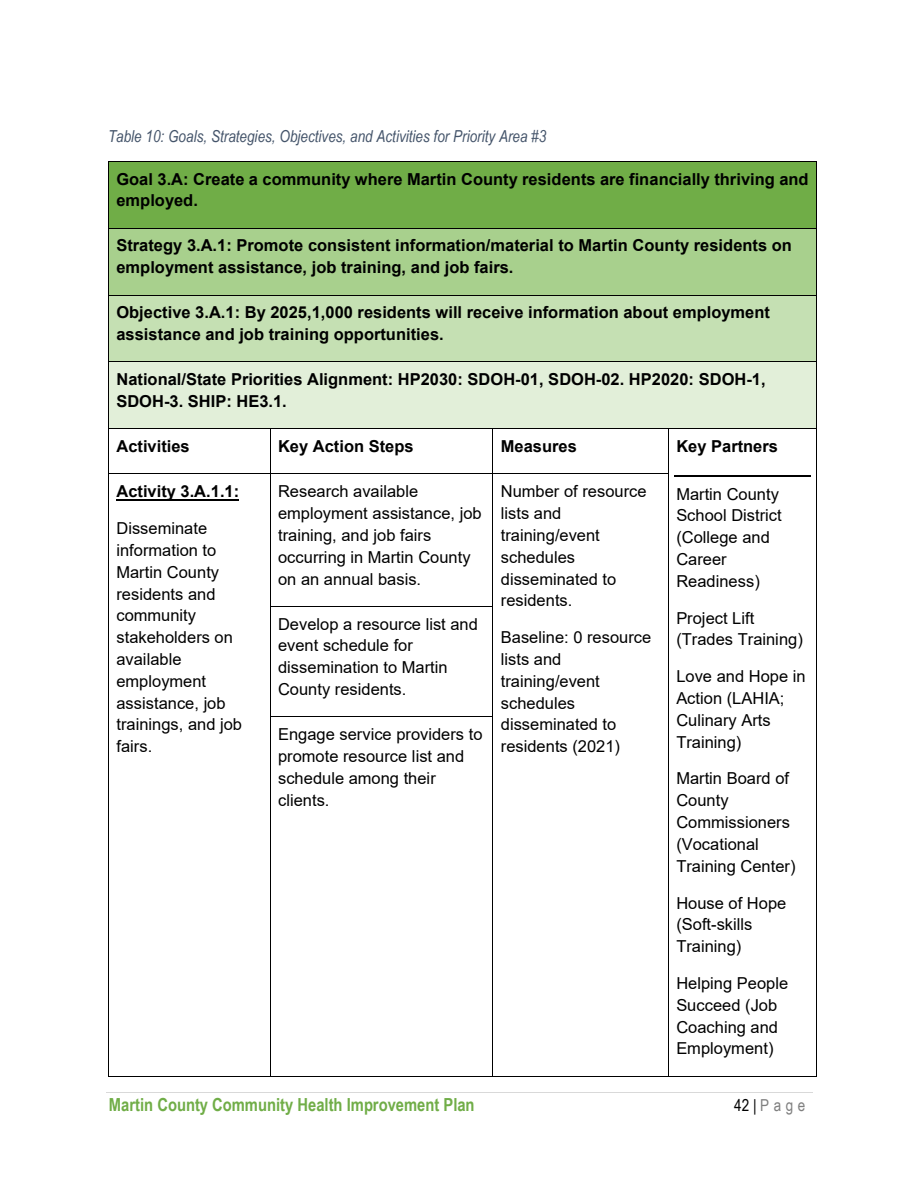
<style>
.page{position:relative;width:918px;height:1188px;background:#fff}
.page>*{position:absolute;margin:0;border:0;box-sizing:border-box;transform-origin:0 0}
.t1{font:700 18px "Arial Narrow";color:#70ad47}
.t2{font:16.5px/21.8px "Arial";color:#000}
.t3{font:700 16.5px/21.9px "Arial";color:#000}
.t4{font:italic 16.5px "Arial Narrow";color:#44546a}
.t5{font:16.5px "Arial Narrow";letter-spacing:.275em;color:#7f7f7f}
.s1{color:#000}
</style>
<div class="page">
<hr style="left:106px;top:1092px;width:706px;height:1px;background:#d9d9d9">
<div style="left:116px;top:162px;width:693px;height:29px;background:#70ad47"></div>
<div style="left:116px;top:191px;width:693px;height:37px;background:#70ad47"></div>
<hr style="left:109px;top:161px;width:707px;height:1px;background:#000">
<hr style="left:108px;top:162px;width:1px;height:66px;background:#000">
<hr style="left:816px;top:162px;width:1px;height:66px;background:#000">
<div style="left:116px;top:229px;width:693px;height:29px;background:#a8d08d"></div>
<div style="left:116px;top:258px;width:693px;height:37px;background:#a8d08d"></div>
<hr style="left:109px;top:228px;width:707px;height:1px;background:#000">
<hr style="left:108px;top:229px;width:1px;height:66px;background:#000">
<hr style="left:816px;top:229px;width:1px;height:66px;background:#000">
<div style="left:116px;top:295px;width:693px;height:30px;background:#c5e0b3"></div>
<div style="left:116px;top:325px;width:693px;height:37px;background:#c5e0b3"></div>
<hr style="left:109px;top:295px;width:707px;height:1px;background:#000">
<hr style="left:108px;top:295px;width:1px;height:67px;background:#000">
<hr style="left:816px;top:295px;width:1px;height:67px;background:#000">
<div style="left:116px;top:362px;width:693px;height:30px;background:#e2efd9"></div>
<div style="left:116px;top:392px;width:693px;height:36px;background:#e2efd9"></div>
<hr style="left:109px;top:362px;width:707px;height:1px;background:#000">
<hr style="left:108px;top:362px;width:1px;height:66px;background:#000">
<hr style="left:816px;top:362px;width:1px;height:66px;background:#000">
<hr style="left:674px;top:475px;width:137px;height:1px;background:#000">
<hr style="left:109px;top:428px;width:161px;height:1px;background:#000">
<hr style="left:270px;top:428px;width:222px;height:1px;background:#000">
<hr style="left:493px;top:428px;width:175px;height:1px;background:#000">
<hr style="left:669px;top:428px;width:147px;height:1px;background:#000">
<hr style="left:108px;top:429px;width:1px;height:44px;background:#000">
<hr style="left:270px;top:429px;width:1px;height:44px;background:#000">
<hr style="left:492px;top:429px;width:1px;height:44px;background:#000">
<hr style="left:668px;top:429px;width:1px;height:44px;background:#000">
<hr style="left:816px;top:429px;width:1px;height:44px;background:#000">
<hr style="left:116px;top:499px;width:123px;height:2px;background:#000">
<hr style="left:109px;top:473px;width:161px;height:1px;background:#000">
<hr style="left:270px;top:473px;width:222px;height:1px;background:#000">
<hr style="left:493px;top:473px;width:175px;height:1px;background:#000">
<hr style="left:108px;top:474px;width:1px;height:132px;background:#000">
<hr style="left:270px;top:474px;width:1px;height:132px;background:#000">
<hr style="left:492px;top:474px;width:1px;height:132px;background:#000">
<hr style="left:668px;top:474px;width:1px;height:132px;background:#000">
<hr style="left:816px;top:474px;width:1px;height:132px;background:#000">
<hr style="left:270px;top:606px;width:222px;height:1px;background:#000">
<hr style="left:108px;top:607px;width:1px;height:109px;background:#000">
<hr style="left:270px;top:607px;width:1px;height:109px;background:#000">
<hr style="left:492px;top:607px;width:1px;height:109px;background:#000">
<hr style="left:668px;top:607px;width:1px;height:109px;background:#000">
<hr style="left:816px;top:607px;width:1px;height:109px;background:#000">
<hr style="left:270px;top:716px;width:222px;height:1px;background:#000">
<hr style="left:108px;top:717px;width:1px;height:359px;background:#000">
<hr style="left:109px;top:1076px;width:161px;height:1px;background:#000">
<hr style="left:270px;top:717px;width:1px;height:359px;background:#000">
<hr style="left:270px;top:1076px;width:222px;height:1px;background:#000">
<hr style="left:492px;top:717px;width:1px;height:359px;background:#000">
<hr style="left:493px;top:1076px;width:175px;height:1px;background:#000">
<hr style="left:668px;top:717px;width:1px;height:359px;background:#000">
<hr style="left:669px;top:1076px;width:147px;height:1px;background:#000">
<hr style="left:816px;top:717px;width:1px;height:359px;background:#000">
<p class="t4" style="left:108px;top:125px;width:440px">Table 10: Goals, Strategies, Objectives, and Activities for Priority Area #3</p>
<p class="t3" style="left:116px;top:168px;width:694px">Goal 3.A: Create a community where Martin County residents are financially thriving and employed.</p>
<p class="t3" style="left:116px;top:235px;width:677px">Strategy 3.A.1: Promote consistent information/material to Martin County residents on employment assistance, job training, and job fairs.</p>
<p class="t3" style="left:116px;top:302px;width:655px">Objective 3.A.1: By 2025,1,000 residents will receive information about employment assistance and job training opportunities.</p>
<p class="t3" style="left:116px;top:369px;width:651px">National/State Priorities Alignment: HP2030: SDOH-01, SDOH-02. HP2020: SDOH-1,<br>SDOH-3. SHIP: HE3.1.</p>
<p class="t3" style="left:116px;top:436px;width:75px">Activities</p>
<p class="t3" style="left:278px;top:436px;width:137px">Key Action Steps</p>
<p class="t3" style="left:501px;top:436px;width:78px">Measures</p>
<p class="t3" style="left:676px;top:436px;width:103px">Key Partners</p>
<p class="t2" style="left:676px;top:483px;width:107px">Martin County<br>School District (College and<br>Career<br>Readiness)</p>
<p class="t2" style="left:676px;top:607px;width:128px">Project Lift (Trades Training)</p>
<p class="t2" style="left:676px;top:665px;width:131px">Love and Hope in<br>Action (LAHIA;<br>Culinary Arts<br>Training)</p>
<p class="t2" style="left:676px;top:768px;width:121px">Martin Board of<br>County<br>Commissioners (Vocational<br>Training Center)</p>
<p class="t2" style="left:676px;top:892px;width:112px">House of Hope (Soft-skills<br>Training)</p>
<p class="t2" style="left:676px;top:972px;width:113px">Helping People<br>Succeed (Job<br>Coaching and<br>Employment)</p>
<p class="t2" style="left:278px;top:480px;width:205px">Research available employment assistance, job training, and job fairs occurring in Martin County on an annual basis.</p>
<p class="t2" style="left:501px;top:480px;width:147px">Number of resource lists and training/event schedules disseminated to residents.</p>
<p class="t2" style="left:501px;top:626px;width:152px">Baseline: 0 resource lists and training/event schedules disseminated to residents (2021)</p>
<p class="t3" style="left:116px;top:481px;width:124px">Activity 3.A.1.1:</p>
<p class="t2" style="left:116px;top:517px;width:127px">Disseminate information to<br>Martin County residents and community stakeholders on available employment assistance, job trainings, and job fairs.</p>
<p class="t2" style="left:278px;top:613px;width:201px">Develop a resource list and event schedule for dissemination to Martin<br>County residents.</p>
<p class="t2" style="left:278px;top:723px;width:206px">Engage service providers to promote resource list and schedule among their clients.</p>
<p class="t1" style="left:109px;top:1091px;width:367px">Martin County Community Health Improvement Plan</p>
<p class="t5" style="left:734px;top:1093px;width:73px"><span class="s1">42|</span> Page</p>
</div>
